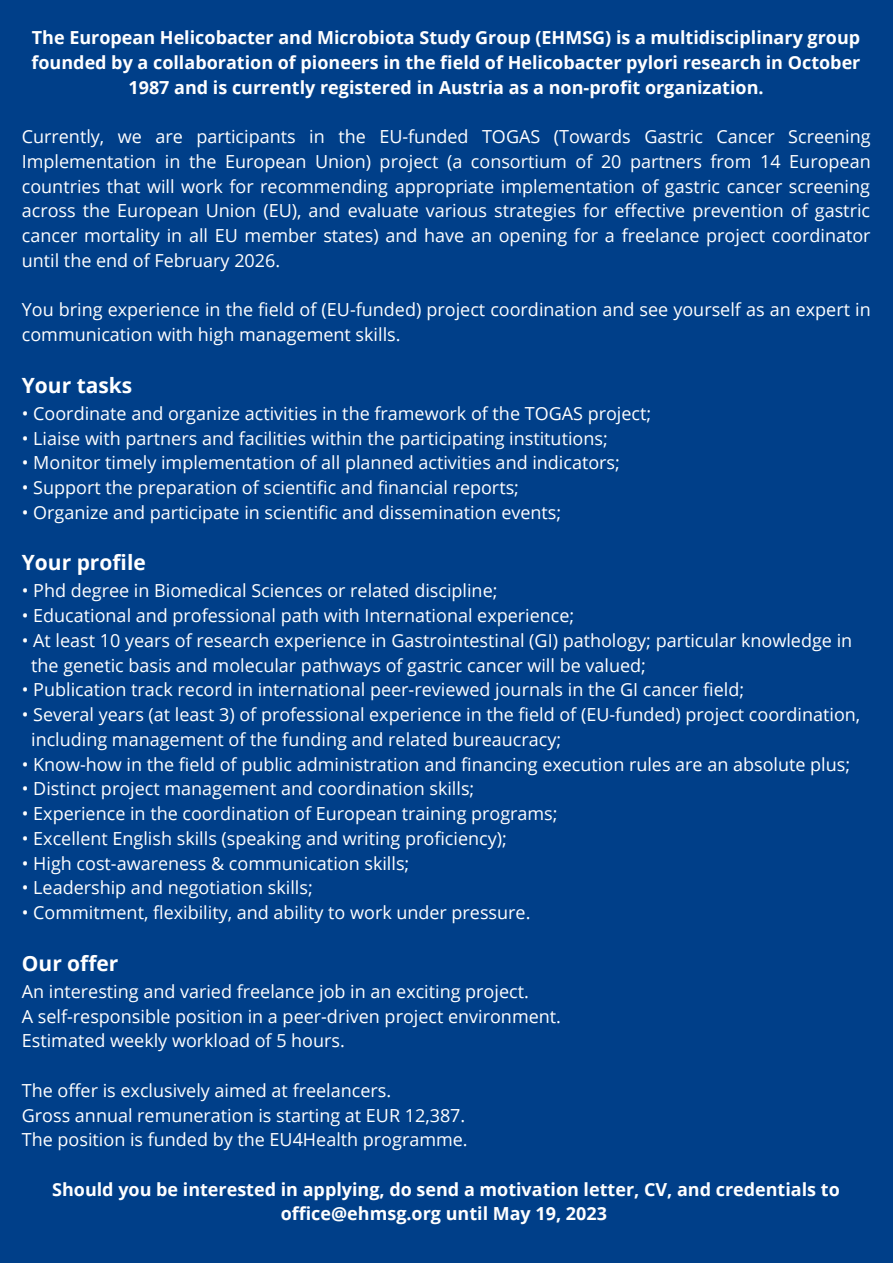
<style>
.page{position:relative;width:893px;height:1264px;background:#fff}
.page>*{position:absolute;margin:0;border:0;box-sizing:border-box;transform-origin:0 0}
.t1{font:700 21px "Open Sans";color:#fff}
.t2{font:18px/24.8px "Open Sans";color:#fff}
.t3{font:700 18px/24.8px "Open Sans";color:#fff;text-align:center}
</style>
<div class="page">
<div style="left:0;top:0;width:892px;height:1262px;background:#003f89"></div>
<p class="t3" style="left:32px;top:25px;width:830px">The European Helicobacter and Microbiota Study Group (EHMSG) is a multidisciplinary group founded by a collaboration of pioneers in the field of Helicobacter pylori research in October<br>1987 and is currently registered in Austria as a non-profit organization.</p>
<p class="t2" style="left:22px;top:124px;width:850px;text-align:justify">Currently, we are participants in the EU-funded TOGAS (Towards Gastric Cancer Screening Implementation in the European Union) project (a consortium of 20 partners from 14 European countries that will work for recommending appropriate implementation of gastric cancer screening across the European Union (EU), and evaluate various strategies for effective prevention of gastric cancer mortality in all EU member states) and have an opening for a freelance project coordinator until the end of February 2026.</p>
<p class="t2" style="left:22px;top:297px;width:850px">You bring experience in the field of (EU-funded) project coordination and see yourself as an expert in communication with high management skills.</p>
<p class="t1" style="left:22px;top:370px;width:112px">Your tasks</p>
<p class="t2" style="left:22px;top:400px;width:631px">• Coordinate and organize activities in the framework of the TOGAS project;</p>
<p class="t2" style="left:22px;top:425px;width:587px">• Liaise with partners and facilities within the participating institutions;</p>
<p class="t2" style="left:22px;top:450px;width:599px">• Monitor timely implementation of all planned activities and indicators;</p>
<p class="t2" style="left:22px;top:474px;width:498px">• Support the preparation of scientific and financial reports;</p>
<p class="t2" style="left:22px;top:499px;width:541px">• Organize and participate in scientific and dissemination events;</p>
<p class="t1" style="left:22px;top:548px;width:125px">Your profile</p>
<p class="t2" style="left:22px;top:578px;width:477px">• Phd degree in Biomedical Sciences or related discipline;</p>
<p class="t2" style="left:22px;top:603px;width:554px">• Educational and professional path with International experience;</p>
<p class="t2" style="left:31px;top:627px;width:822px;text-indent:-9px">• At least 10 years of research experience in Gastrointestinal (GI) pathology; particular knowledge in the genetic basis and molecular pathways of gastric cancer will be valued;</p>
<p class="t2" style="left:22px;top:677px;width:723px">• Publication track record in international peer-reviewed journals in the GI cancer field;</p>
<p class="t2" style="left:31px;top:701px;width:830px;text-indent:-9px">• Several years (at least 3) of professional experience in the field of (EU-funded) project coordination, including management of the funding and related bureaucracy;</p>
<p class="t2" style="left:22px;top:751px;width:829px">• Know-how in the field of public administration and financing execution rules are an absolute plus;</p>
<p class="t2" style="left:22px;top:776px;width:454px">• Distinct project management and coordination skills;</p>
<p class="t2" style="left:22px;top:800px;width:537px">• Experience in the coordination of European training programs;</p>
<p class="t2" style="left:22px;top:825px;width:486px">• Excellent English skills (speaking and writing proficiency);</p>
<p class="t2" style="left:22px;top:850px;width:389px">• High cost-awareness &amp; communication skills;</p>
<p class="t2" style="left:22px;top:875px;width:292px">• Leadership and negotiation skills;</p>
<p class="t2" style="left:22px;top:899px;width:510px">• Commitment, flexibility, and ability to work under pressure.</p>
<p class="t1" style="left:22px;top:948px;width:98px">Our offer</p>
<p class="t2" style="left:22px;top:978px;width:540px">An interesting and varied freelance job in an exciting project.<br>A self-responsible position in a peer-driven project environment.<br>Estimated weekly workload of 5 hours.</p>
<p class="t2" style="left:22px;top:1077px;width:447px">The offer is exclusively aimed at freelancers.<br>Gross annual remuneration is starting at EUR 12,387.<br>The position is funded by the EU4Health programme.</p>
<p class="t3" style="left:52px;top:1176px;width:789px">Should you be interested in applying, do send a motivation letter, CV, and credentials to office@ehmsg.org until May 19, 2023</p>
</div>
